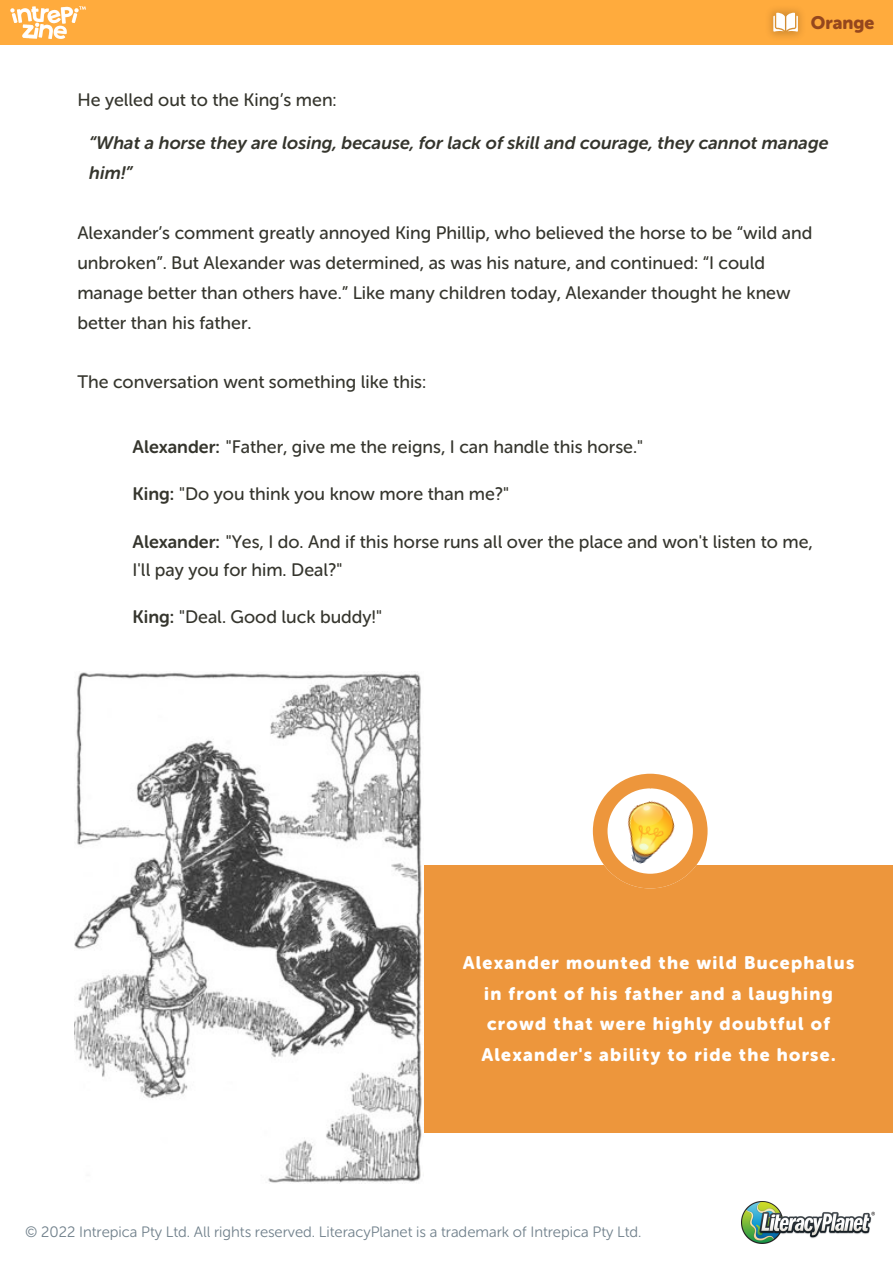
<style>
.page{position:relative;width:893px;height:1264px;background:#fff}
.page>*{position:absolute;margin:0;border:0;box-sizing:border-box;transform-origin:0 0}
.t1{font:18px/30px "Museo Sans Rounded 500";color:#35352d}
.t2{font:18px/30.3px "Museo Sans Rounded 900";letter-spacing:.075em;color:#fff;text-align:center}
.t3{font:italic 18px/30.3px "Museo Sans Rounded 700";color:#35352d}
.t4{font:18px "Museo Sans Rounded 900";color:#95471d}
.t5{font:15px "Museo Sans Rounded 300";color:#70808b}
.s1{font-family:"Museo Sans Rounded 700"}
</style>
<div class="page">
<div style="left:0;top:0;width:892px;height:45px;background:#ffab3d"></div>
<img style="left:769px;top:9px;width:33px;height:28px">
<svg style="left:773px;top:13px;width:24px;height:19px"></svg>
<img style="left:741px;top:1201px;width:133px;height:42px">
<img style="left:10px;top:6px;width:69px;height:33px">
<svg style="left:79px;top:6px;width:7px;height:4px"></svg>
<div style="left:346px;top:865px;width:546px;height:267px;background:#ed963c"></div>
<svg style="left:592px;top:773px;width:115px;height:115px"></svg>
<img style="left:617px;top:796px;width:65px;height:69px">
<img style="left:75px;top:672px;width:348px;height:511px">
<p class="t4" style="left:810px;top:12px;width:65px">Orange</p>
<p class="t1" style="left:77px;top:85px;width:261px">He yelled out to the King’s men:</p>
<p class="t3" style="left:89px;top:128px;width:741px">“What a horse they are losing, because, for lack of skill and courage, they cannot manage him!”</p>
<p class="t1" style="left:77px;top:218px;width:736px">Alexander’s comment greatly annoyed King Phillip, who believed the horse to be “wild and unbroken”. But Alexander was determined, as was his nature, and continued: “I could manage better than others have.” Like many children today, Alexander thought he knew better than his father.</p>
<p class="t1" style="left:77px;top:367px;width:350px">The conversation went something like this:</p>
<p class="t1" style="left:133px;top:432px;width:512px"><span class="s1">Alexander:</span> "Father, give me the reigns, I can handle this horse."</p>
<p class="t1" style="left:133px;top:479px;width:378px"><span class="s1">King:</span> "Do you think you know more than me?"</p>
<p class="t1" style="left:133px;top:527px;width:681px;line-height:28.5px"><span class="s1">Alexander:</span> "Yes, I do. And if this horse runs all over the place and won't listen to me,<br>I'll pay you for him. Deal?"</p>
<p class="t1" style="left:133px;top:602px;width:251px"><span class="s1">King:</span> "Deal. Good luck buddy!"</p>
<p class="t2" style="left:462px;top:948px;width:393px">Alexander mounted the wild Bucephalus in front of his father and a laughing crowd that were highly doubtful of Alexander's ability to ride the horse.</p>
<p class="t5" style="left:25px;top:1222px;width:617px">© 2022 Intrepica Pty Ltd. All rights reserved. LiteracyPlanet is a trademark of Intrepica Pty Ltd.</p>
</div>
